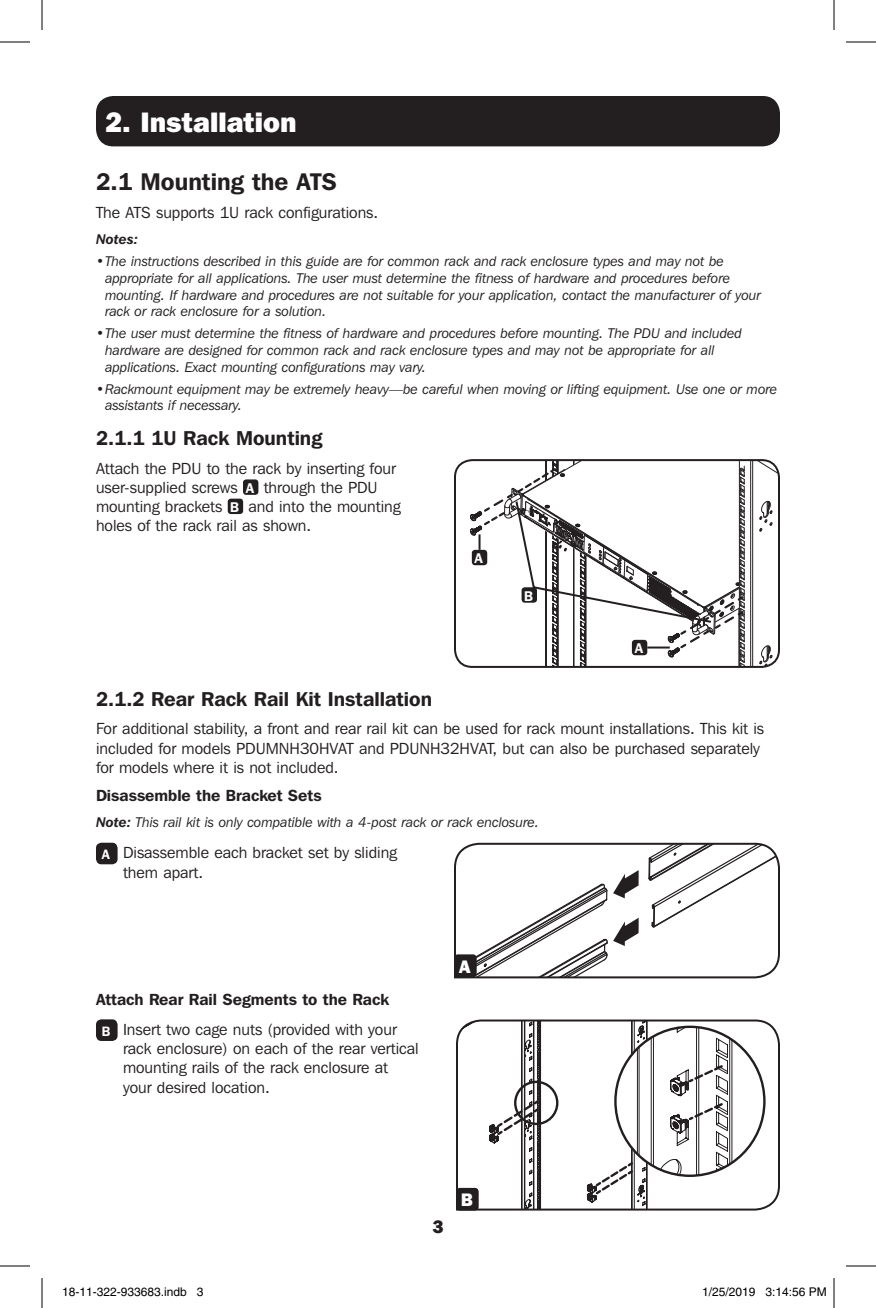
<style>
.page{position:relative;width:876px;height:1308px;background:#fff}
.page>*{position:absolute;margin:0;border:0;box-sizing:border-box;transform-origin:0 0}
.Main_Head{font:800 28px "Franklin Gothic IT Cby BT";color:#fff}
.t1{font:600 24px "Franklin Gothic IT Cby BT";color:#231f20}
.t2{font:600 20px "Franklin Gothic IT Cby BT";color:#231f20}
.t3{font:800 18px "Franklin Gothic IT Cby BT";color:#fff}
.t4{font:800 18px "Franklin Gothic IT Cby BT";color:#231f20}
.t5{font:16px/19.2px "Franklin Gothic IT Cby BT";color:#231f20}
.t6{font:600 16px "Franklin Gothic IT Cby BT";color:#231f20}
.t7{font:italic 14px/16.8px "Franklin Gothic IT Cby BT";color:#231f20}
.t8{font:italic 600 14px "Franklin Gothic IT Cby BT";color:#231f20}
.t9{font:600 14px "Franklin Gothic IT Cby BT";color:#fff}
.t10{font:600 13.6px "Franklin Gothic IT Cby BT";color:#fff}
.t11{font:12px "Helvetica";color:#000}
.s1{font-weight:600}
</style>
<div class="page">
<div style="left:96px;top:96px;width:684px;height:50px;background:#231f20;border-radius:17px"></div>
<div style="left:243px;top:479px;width:15px;height:16px;background:#231f20;border-radius:3px"></div>
<div style="left:228px;top:499px;width:15px;height:15px;background:#231f20;border-radius:3px"></div>
<svg style="left:454px;top:842px;width:326px;height:137px"></svg>
<svg style="left:456px;top:1019px;width:324px;height:192px"></svg>
<div style="left:454px;top:954px;width:23px;height:23px;background:#231f20;border-radius:4px"></div>
<div style="left:456px;top:1188px;width:23px;height:23px;background:#231f20;border-radius:4px"></div>
<div style="left:96px;top:843px;width:22px;height:21px;background:#231f20;border-radius:5px"></div>
<div style="left:96px;top:1019px;width:22px;height:22px;background:#231f20;border-radius:5px"></div>
<svg style="left:470px;top:460px;width:310px;height:208px"></svg>
<hr style="left:0;top:42px;width:30px;height:1px;background:#000">
<hr style="left:846px;top:42px;width:30px;height:1px;background:#000">
<hr style="left:0;top:1266px;width:30px;height:1px;background:#000">
<hr style="left:846px;top:1266px;width:30px;height:1px;background:#000">
<hr style="left:42px;top:0;width:1px;height:30px;background:#000">
<hr style="left:42px;top:1278px;width:1px;height:30px;background:#000">
<hr style="left:834px;top:0;width:1px;height:30px;background:#000">
<hr style="left:834px;top:1278px;width:1px;height:30px;background:#000">
<p class="Main_Head" style="left:105px;top:105px;width:193px">2. Installation</p>
<p class="t1" style="left:96px;top:167px;width:242px">2.1 Mounting the ATS</p>
<p class="t5" style="left:96px;top:203px;width:284px">The ATS supports 1U rack configurations.</p>
<p class="t8" style="left:96px;top:231px;width:44px">Notes:</p>
<p class="t7" style="left:105px;top:253px;width:657px;text-indent:-9px">•The instructions described in this guide are for common rack and rack enclosure types and may not be appropriate for all applications. The user must determine the fitness of hardware and procedures before mounting. If hardware and procedures are not suitable for your application, contact the manufacturer of your rack or rack enclosure for a solution.</p>
<p class="t7" style="left:105px;top:325px;width:638px;text-indent:-9px">•The user must determine the fitness of hardware and procedures before mounting. The PDU and included hardware are designed for common rack and rack enclosure types and may not be appropriate for all applications. Exact mounting configurations may vary.</p>
<p class="t7" style="left:105px;top:380px;width:674px;text-indent:-9px">•Rackmount equipment may be extremely heavy—be careful when moving or lifting equipment. Use one or more assistants if necessary.</p>
<p class="t2" style="left:96px;top:426px;width:228px">2.1.1 1U Rack Mounting</p>
<p class="t5" style="left:96px;top:458px;width:301px">Attach the PDU to the rack by inserting four user-supplied screws</p>
<p class="t9" style="left:246px;top:479px;width:10px">A</p>
<p class="t5" style="left:264px;top:477px;width:115px">through the PDU</p>
<p class="t5" style="left:96px;top:497px;width:128px">mounting brackets</p>
<p class="t9" style="left:230px;top:498px;width:10px">B</p>
<p class="t5" style="left:96px;top:497px;width:306px;text-indent:152px">and into the mounting holes of the rack rail as shown.</p>
<p class="t9" style="left:475px;top:549px;width:10px">A</p>
<p class="t9" style="left:524px;top:587px;width:10px">B</p>
<p class="t9" style="left:635px;top:639px;width:10px">A</p>
<p class="t2" style="left:96px;top:687px;width:338px">2.1.2 Rear Rack Rail Kit Installation</p>
<p class="t5" style="left:96px;top:719px;width:670px">For additional stability, a front and rear rail kit can be used for rack mount installations. This kit is included for models PDUMNH30HVAT and PDUNH32HVAT, but can also be purchased separately for models where it is not included.</p>
<p class="t6" style="left:96px;top:785px;width:227px">Disassemble the Bracket Sets</p>
<p class="t7" style="left:96px;top:813px;width:444px"><span class="s1">Note:</span> This rail kit is only compatible with a 4-post rack or rack enclosure.</p>
<p class="t10" style="left:102px;top:846px;width:10px">A</p>
<p class="t5" style="left:123px;top:843px;width:276px">Disassemble each bracket set by sliding them apart.</p>
<p class="t6" style="left:96px;top:989px;width:295px">Attach Rear Rail Segments to the Rack</p>
<p class="t10" style="left:102px;top:1022px;width:10px">B</p>
<p class="t5" style="left:123px;top:1020px;width:297px">Insert two cage nuts (provided with your rack enclosure) on each of the rear vertical mounting rails of the rack enclosure at your desired location.</p>
<p class="t3" style="left:459px;top:955px;width:13px">A</p>
<p class="t4" style="left:432px;top:1215px;width:13px">3</p>
<p class="t3" style="left:461px;top:1189px;width:13px">B</p>
<p class="t11" style="left:62px;top:1285px;width:143px">18-11-322-933683.indb 3</p>
<p class="t11" style="left:702px;top:1285px;width:126px">1/25/2019 3:14:56 PM</p>
</div>
